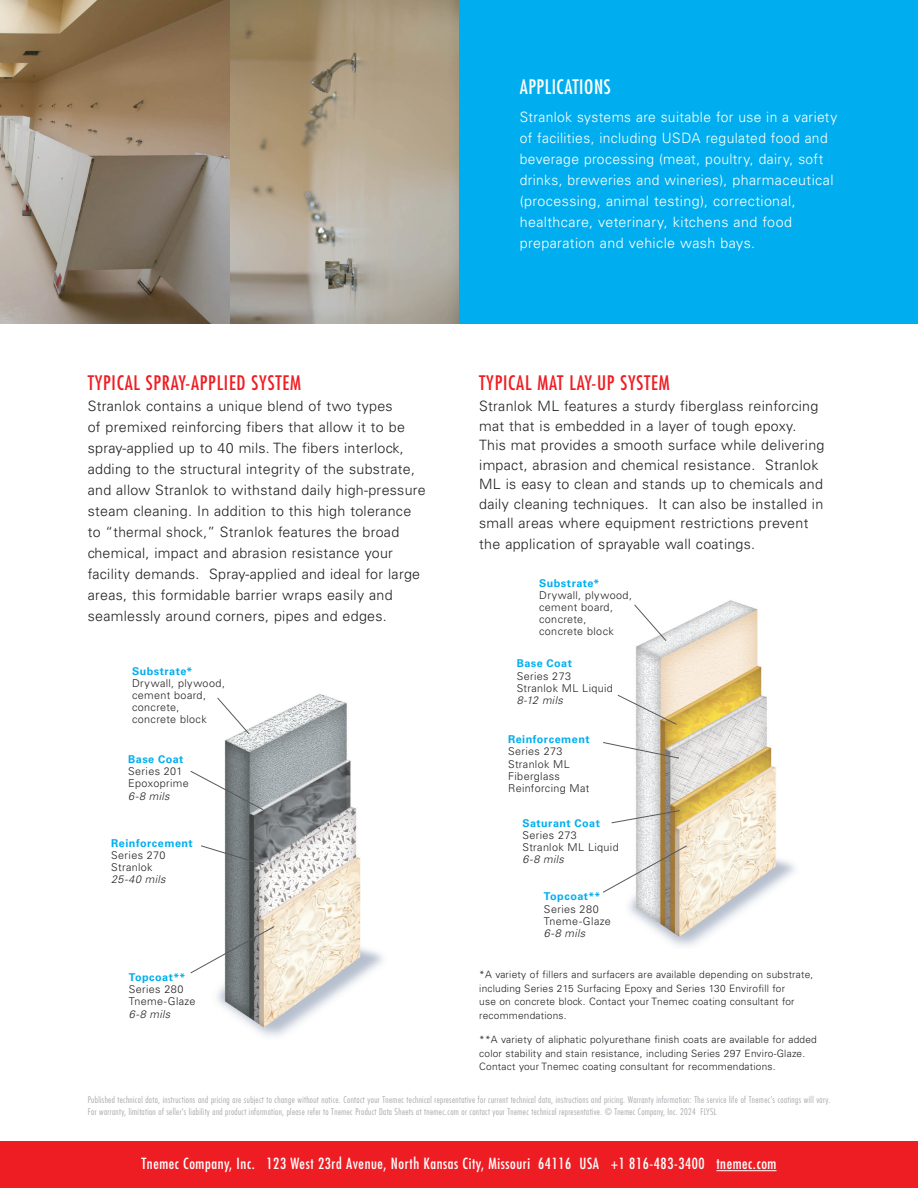
<style>
.page{position:relative;width:918px;height:1188px;background:#fff}
.page>*{position:absolute;margin:0;border:0;box-sizing:border-box;transform-origin:0 0}
.BODY{font:condensed 19.5px "Futura Std";letter-spacing:.04em;color:#ee1d23}
.t1{font:condensed 19.5px "Futura Std";letter-spacing:.03em;color:#fff}
.t2{font:condensed 15px "Futura Std";letter-spacing:.04em;color:#fff}
.BODY-2{font:300 14.25px/21px "Univers LT Std";letter-spacing:.02em;color:#231f20}
.t3{font:300 14.25px/21px "Univers LT Std";letter-spacing:.025em;color:#fff}
.t4{font:300 10.8px/12.1px "Univers LT Std";letter-spacing:.035em;color:#231f20}
.t5{font:700 10.8px "Univers LT Std";letter-spacing:.045em;color:#00aeef}
.t6{font:italic 300 10.8px "Univers LT Std";letter-spacing:.03em;color:#231f20}
.BODY-3{font:300 10.2px/13.5px "Univers LT Std";letter-spacing:.02em;color:#231f20}
.t7{font:300 condensed 9px/12px "Futura Std";letter-spacing:.04em;color:#a8a9ad}
</style>
<div class="page">
<div style="left:459px;top:0;width:459px;height:324px;background:#00aeef"></div>
<img style="left:628px;top:600px;width:167px;height:346px">
<svg style="left:634px;top:604px;width:33px;height:38px"></svg>
<svg style="left:617px;top:694px;width:60px;height:31px"></svg>
<svg style="left:603px;top:845px;width:85px;height:48px"></svg>
<svg style="left:603px;top:742px;width:77px;height:17px"></svg>
<svg style="left:611px;top:810px;width:69px;height:14px"></svg>
<img style="left:217px;top:694px;width:166px;height:342px">
<svg style="left:217px;top:697px;width:33px;height:38px"></svg>
<svg style="left:190px;top:770px;width:74px;height:41px"></svg>
<svg style="left:201px;top:845px;width:63px;height:21px"></svg>
<svg style="left:190px;top:926px;width:85px;height:48px"></svg>
<div style="left:0;top:1142px;width:918px;height:46px;background:#ee1d23"></div>
<hr style="left:716px;top:1170px;width:61px;height:1px;background:#fff">
<img style="left:0;top:0;width:459px;height:324px">
<p class="BODY" style="left:88px;top:371px;width:215px">TYPICAL SPRAY-APPLIED SYSTEM</p>
<p class="BODY-2" style="left:88px;top:396px;width:340px">Stranlok contains a unique blend of two types<br>of premixed reinforcing fibers that allow it to be spray-applied up to 40 mils. The fibers interlock, adding to the structural integrity of the substrate, and allow Stranlok to withstand daily high-pressure steam cleaning. In addition to this high tolerance to “thermal shock,” Stranlok features the broad chemical, impact and abrasion resistance your facility demands. Spray-applied and ideal for large areas, this formidable barrier wraps easily and seamlessly around corners, pipes and edges.</p>
<p class="t5" style="left:132px;top:664px;width:62px">Substrate*</p>
<p class="t4" style="left:132px;top:677px;width:94px">Drywall, plywood, cement board, concrete, concrete block</p>
<p class="t5" style="left:128px;top:753px;width:57px">Base Coat</p>
<p class="t4" style="left:128px;top:765px;width:56px">Series 201</p>
<p class="t4" style="left:128px;top:777px;width:62px">Epoxoprime</p>
<p class="t6" style="left:128px;top:789px;width:43px">6-8 mils</p>
<p class="t5" style="left:111px;top:837px;width:83px">Reinforcement</p>
<p class="t4" style="left:111px;top:849px;width:56px">Series 270</p>
<p class="t4" style="left:111px;top:861px;width:43px">Stranlok</p>
<p class="t6" style="left:111px;top:873px;width:56px">25-40 mils</p>
<p class="t5" style="left:129px;top:971px;width:58px">Topcoat**</p>
<p class="t4" style="left:129px;top:983px;width:56px">Series 280</p>
<p class="t4" style="left:129px;top:996px;width:68px">Tneme-Glaze</p>
<p class="t6" style="left:129px;top:1007px;width:43px">6-8 mils</p>
<p class="t1" style="left:520px;top:75px;width:92px">APPLICATIONS</p>
<p class="t3" style="left:520px;top:106px;width:319px">Stranlok systems are suitable for use in a variety of facilities, including USDA regulated food and beverage processing (meat, poultry, dairy, soft drinks, breweries and wineries), pharmaceutical (processing, animal testing), correctional, healthcare, veterinary, kitchens and food preparation and vehicle wash bays.</p>
<p class="BODY" style="left:479px;top:371px;width:192px">TYPICAL MAT LAY-UP SYSTEM</p>
<p class="BODY-2" style="left:479px;top:396px;width:347px;line-height:19.5px">Stranlok ML features a sturdy fiberglass reinforcing mat that is embedded in a layer of tough epoxy.<br>This mat provides a smooth surface while delivering impact, abrasion and chemical resistance. Stranlok ML is easy to clean and stands up to chemicals and daily cleaning techniques. It can also be installed in small areas where equipment restrictions prevent</p>
<p class="BODY-2" style="left:479px;top:534px;width:277px">the application of sprayable wall coatings.</p>
<p class="t5" style="left:539px;top:577px;width:62px">Substrate*</p>
<p class="t4" style="left:539px;top:589px;width:94px">Drywall, plywood, cement board, concrete, concrete block</p>
<p class="t5" style="left:517px;top:657px;width:57px">Base Coat</p>
<p class="t4" style="left:517px;top:670px;width:56px">Series 273</p>
<p class="t4" style="left:517px;top:682px;width:98px">Stranlok ML Liquid</p>
<p class="t6" style="left:517px;top:694px;width:48px">8-12 mils</p>
<p class="t5" style="left:508px;top:733px;width:83px">Reinforcement</p>
<p class="t4" style="left:508px;top:746px;width:56px">Series 273</p>
<p class="t4" style="left:508px;top:758px;width:83px">Stranlok ML<br>Fiberglass<br>Reinforcing Mat</p>
<p class="t5" style="left:522px;top:816px;width:79px">Saturant Coat</p>
<p class="t4" style="left:522px;top:829px;width:56px">Series 273</p>
<p class="t4" style="left:522px;top:841px;width:98px">Stranlok ML Liquid</p>
<p class="t6" style="left:522px;top:853px;width:43px">6-8 mils</p>
<p class="t5" style="left:544px;top:890px;width:58px">Topcoat**</p>
<p class="t4" style="left:544px;top:903px;width:56px">Series 280</p>
<p class="t4" style="left:544px;top:915px;width:68px">Tneme-Glaze</p>
<p class="t6" style="left:544px;top:927px;width:43px">6-8 mils</p>
<p class="BODY-3" style="left:479px;top:968px;width:336px">*A variety of fillers and surfacers are available depending on substrate, including Series 215 Surfacing Epoxy and Series 130 Envirofill for<br>use on concrete block. Contact your Tnemec coating consultant for recommendations.</p>
<p class="BODY-3" style="left:479px;top:1033px;width:339px">**A variety of aliphatic polyurethane finish coats are available for added color stability and stain resistance, including Series 297 Enviro-Glaze.<br>Contact your Tnemec coating consultant for recommendations.</p>
<p class="t7" style="left:88px;top:1094px;width:744px">Published technical data, instructions and pricing are subject to change without notice. Contact your Tnemec technical representative for current technical data, instructions and pricing. Warranty information: The service life of Tnemec’s coatings will vary.<br>For warranty, limitation of seller’s liability and product information, please refer to Tnemec Product Data Sheets at tnemec.com or contact your Tnemec technical representative. © Tnemec Company, Inc. 2024 FLYSL</p>
<p class="t2" style="left:141px;top:1155px;width:637px">Tnemec Company, Inc. 123 West 23rd Avenue, North Kansas City, Missouri 64116 USA +1 816-483-3400 tnemec.com</p>
</div>
